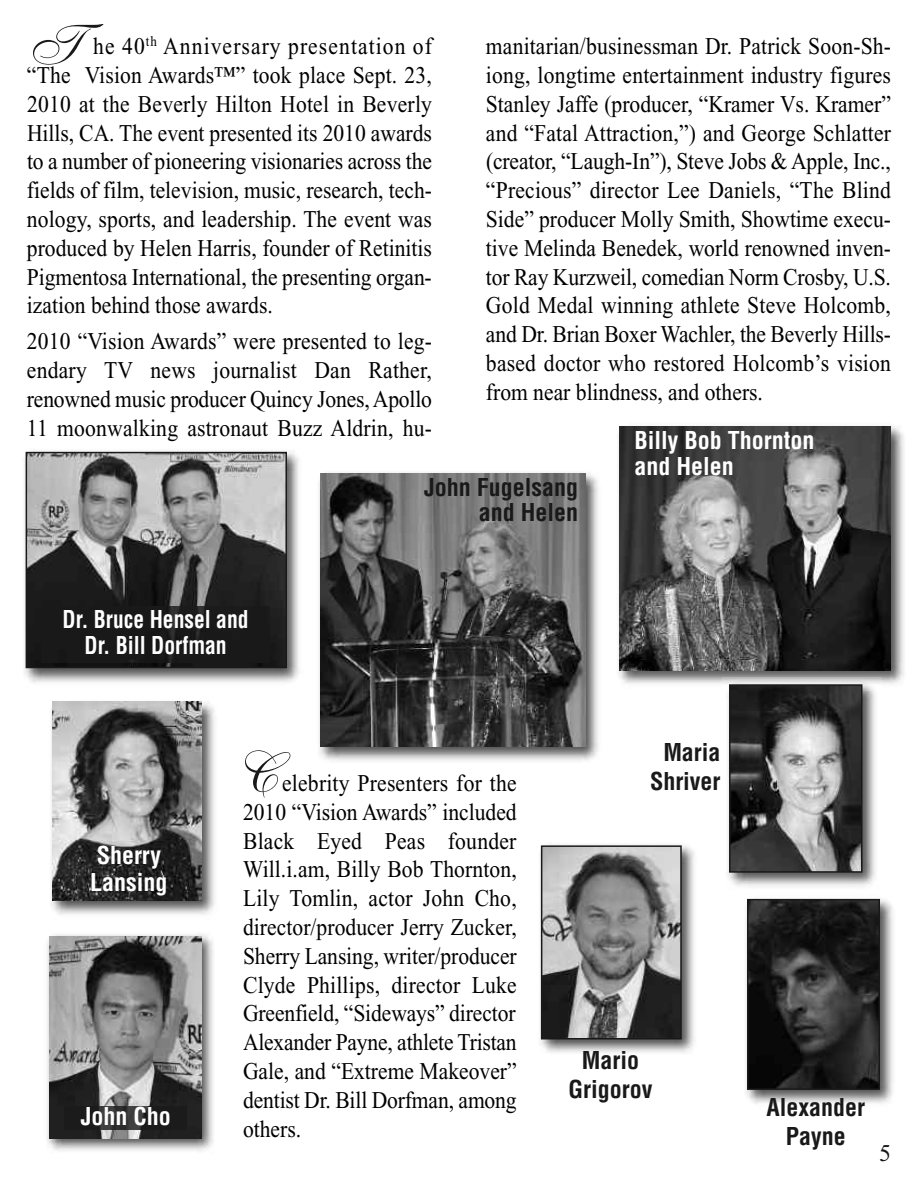
<style>
.page{position:relative;width:918px;height:1188px;background:#fff}
.page>*{position:absolute;margin:0;border:0;box-sizing:border-box;transform-origin:0 0}
.t1{font:57px "Shelley Allegro Script";color:#191919}
.t2{font:24px/28.8px "Times New Roman";color:#000;text-align:justify;scale:.9 1}
.t3{font:700 condensed 24px/28.8px "Helvetica";color:#191919;text-align:center}
.t4{font:700 condensed 24px/25.5px "Helvetica";color:#fff}
.t5{font:700 condensed 24px/25.5px "Helvetica";color:#fff;text-align:center;scale:.9 1}
.t6{font:24px "Times New Roman";color:#191919}
</style>
<div class="page">
<img style="left:618px;top:425px;width:286px;height:259px">
<img style="left:619px;top:427px;width:272px;height:244px">
<img style="left:24px;top:450px;width:275px;height:233px">
<img style="left:29px;top:455px;width:255px;height:210px">
<div style="left:26px;top:452px;width:261px;height:216px;border:2px solid #191919"></div>
<img style="left:319px;top:472px;width:280px;height:289px">
<img style="left:320px;top:473px;width:265px;height:274px">
<img style="left:47px;top:934px;width:167px;height:217px">
<img style="left:49px;top:936px;width:153px;height:202px">
<img style="left:51px;top:701px;width:164px;height:214px">
<img style="left:52px;top:702px;width:149px;height:199px">
<img style="left:723px;top:678px;width:159px;height:209px">
<img style="left:732px;top:687px;width:127px;height:183px">
<div style="left:729px;top:684px;width:133px;height:189px;border:2px solid #191919"></div>
<img style="left:540px;top:844px;width:155px;height:209px">
<img style="left:544px;top:848px;width:135px;height:189px">
<div style="left:541px;top:845px;width:141px;height:195px;border:2px solid #191919"></div>
<div style="left:41px;top:606px;width:229px;height:56px;background:#191919"></div>
<img style="left:65px;top:1107px;width:122px;height:23px">
<img style="left:746px;top:898px;width:147px;height:206px">
<img style="left:750px;top:902px;width:127px;height:185px">
<div style="left:747px;top:899px;width:133px;height:191px;border:2px solid #191919"></div>
<h1 class="t1" style="left:33px;top:25px;width:52px">T</h1>
<p class="t2" style="left:27px;top:31px;width:452px;text-indent:66px">he 40<sup>th</sup> Anniversary presentation of “The Vision Awards™” took place Sept. 23, 2010 at the Beverly Hilton Hotel in Beverly Hills, CA. The event presented its 2010 awards to a number of pioneering visionaries across the fields of film, television, music, research, tech&shy;nology, sports, and leadership. The event was produced by Helen Harris, founder of Retinitis Pigmentosa International, the presenting organ&shy;ization behind those awards.</p>
<p class="t2" style="left:27px;top:327px;width:452px">2010 “Vision Awards” were presented to leg&shy;endary TV news journalist Dan Rather, renowned music producer Quincy Jones, Apollo 11 moonwalking astronaut Buzz Aldrin, hu-</p>
<p class="t2" style="left:486px;top:31px;width:452px">manitarian/businessman Dr. Patrick Soon-Sh&shy;iong, longtime entertainment industry figures Stanley Jaffe (producer, “Kramer Vs. Kramer” and “Fatal Attraction,”) and George Schlatter (creator, “Laugh-In”), Steve Jobs &amp; Apple, Inc., “Precious” director Lee Daniels, “The Blind Side” producer Molly Smith, Showtime execu&shy;tive Melinda Benedek, world renowned inven&shy;tor Ray Kurzweil, comedian Norm Crosby, U.S.<br>Gold Medal winning athlete Steve Holcomb, and Dr. Brian Boxer Wachler, the Beverly Hills&shy;based doctor who restored Holcomb’s vision from near blindness, and others.</p>
<p class="t4" style="left:634px;top:428px;width:181px">Billy Bob Thornton and Helen</p>
<p class="t5" style="left:63px;top:607px;width:208px">Dr. Bruce Hensel and<br>Dr. Bill Dorfman</p>
<p class="t3" style="left:424px;top:475px;width:155px;line-height:25.5px;text-align:right">John Fugelsang and Helen</p>
<h1 class="t1" style="left:241px;top:752px;width:40px">C</h1>
<p class="t3" style="left:650px;top:739px;width:72px">Maria<br>Shriver</p>
<p class="t2" style="left:243px;top:768px;width:306px;text-indent:39px">elebrity Presenters for the 2010 “Vision Awards” included Black Eyed Peas founder Will.i.am, Billy Bob Thornton, Lily Tomlin, actor John Cho, director/producer Jerry Zucker, Sherry Lansing, writer/producer Clyde Phillips, director Luke Greenfield, “Sideways” director Alexander Payne, athlete Tristan Gale, and “Extreme Makeover” dentist Dr. Bill Dorfman, among others.</p>
<p class="t4" style="left:90px;top:843px;width:79px;line-height:27px">Sherry<br>Lansing</p>
<p class="t3" style="left:569px;top:1047px;width:85px">Mario<br>Grigorov</p>
<p class="t4" style="left:81px;top:1104px;width:91px">John Cho</p>
<p class="t3" style="left:766px;top:1093px;width:100px">Alexander<br>Payne</p>
<p class="t6" style="left:879px;top:1138px;width:13px">5</p>
</div>
